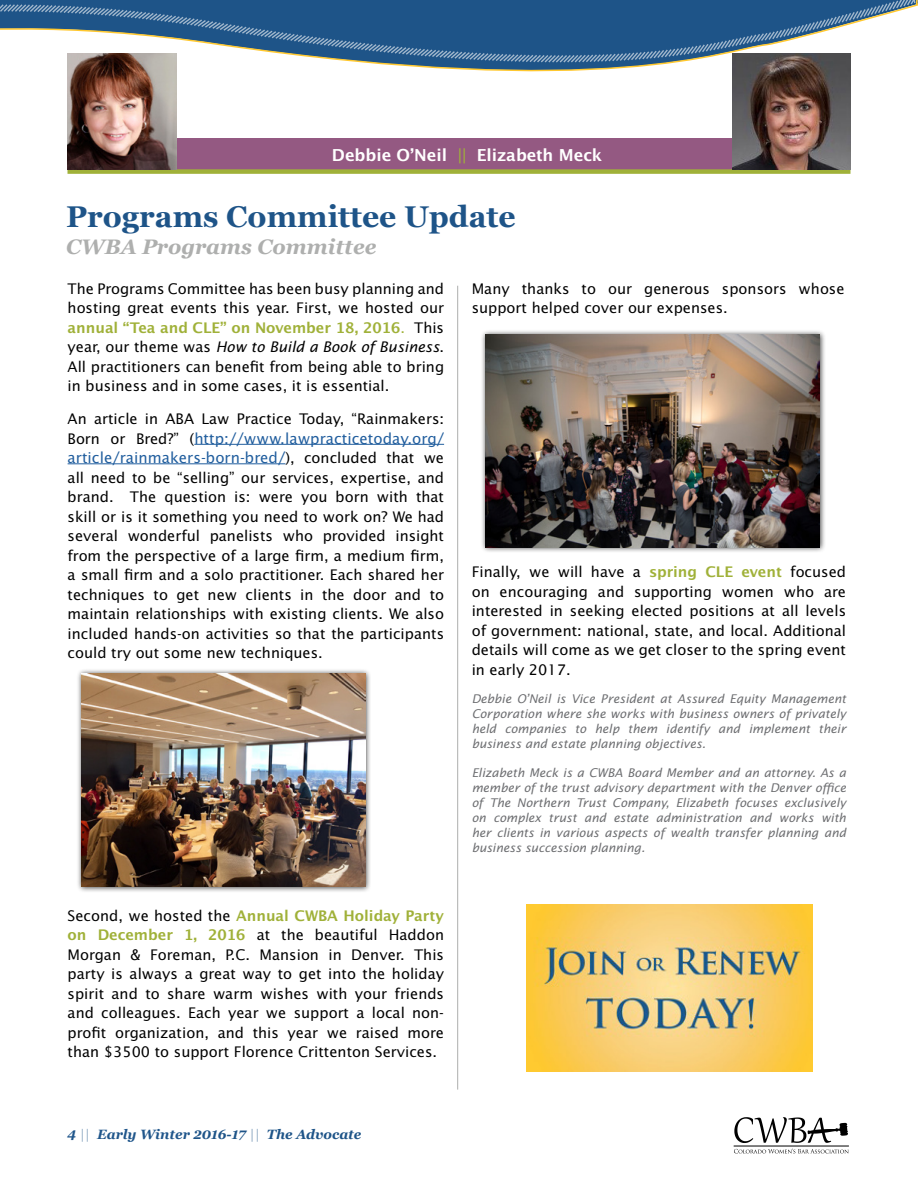
<style>
.page{position:relative;width:918px;height:1188px;background:#fff}
.page>*{position:absolute;margin:0;border:0;box-sizing:border-box;transform-origin:0 0}
.t1{font:700 30px "Georgia";color:#1e5488}
.t2{font:italic 700 21px "Georgia";color:#aeafae}
.t3{font:16.5px "Lucida San Dem";color:#fff}
.t4{font:15px/19.5px "Lucida Sans";color:#215e9e}
.t5{font:14.7px/19.5px "Lucida Sans";color:#000;text-align:justify}
.t6{font:14.7px "Lucida San Dem";color:#a0b139}
.t7{font:italic 700 13.5px "Georgia";color:#1e5488}
.t8{font:italic 12px/15px "Lucida Sans";color:#6d6e71;text-align:justify}
.s1{font-family:"Lucida Sans";color:#a0b139}
.s2{font-family:"Lucida Sans"}
.s3{font-family:"Lucida Sans";color:#000}
.s4{font-style:italic}
.s5{font-size:14.7px;color:#000}
.s6{font-family:"Lucida San Dem";color:#a0b139}
.s7{color:#20568b}
.s8{color:#a2b8cd}
</style>
<div class="page">
<svg style="left:67px;top:64px;width:784px;height:39px"></svg>
<svg style="left:0;top:0;width:912px;height:64px"></svg>
<svg style="left:912px;top:0;width:6px;height:8px"></svg>
<hr style="left:194px;top:444px;width:250px;height:1px;background:#215e9e">
<hr style="left:68px;top:463px;width:217px;height:1px;background:#215e9e">
<div style="left:76px;top:669px;width:295px;height:224px;background:#000;opacity:.75"></div>
<img style="left:81px;top:673px;width:284px;height:213px">
<div style="left:480px;top:329px;width:346px;height:224px;background:#000;opacity:.75"></div>
<img style="left:485px;top:334px;width:335px;height:213px">
<hr style="left:457px;top:286px;width:1px;height:804px;background:#aeafae">
<div style="left:80px;top:138px;width:710px;height:33px;background:#945982"></div>
<div style="left:68px;top:169px;width:782px;height:5px;background:#a0b139"></div>
<img style="left:68px;top:54px;width:109px;height:115px">
<img style="left:733px;top:54px;width:117px;height:115px">
<img style="left:527px;top:905px;width:285px;height:166px">
<svg style="left:734px;top:1149px;width:115px;height:5px"></svg>
<hr style="left:734px;top:1146px;width:115px;height:1px;background:#010101">
<svg style="left:734px;top:1117px;width:114px;height:26px"></svg>
<p class="t3" style="left:332px;top:145px;width:272px">Debbie O’Neil <span class="s1">||</span> Elizabeth Meck</p>
<h1 class="t1" style="left:66px;top:200px;width:451px">Programs Committee Update</h1>
<h2 class="t2" style="left:66px;top:235px;width:312px">CWBA Programs Committee</h2>
<p class="t5" style="left:68px;top:278px;width:378px">The Programs Committee has been busy planning and hosting great events this year. First, we hosted our</p>
<p class="t6" style="left:68px;top:319px;width:378px">annual “Tea and CLE” on November 18, 2016<span class="s2">.</span> <span class="s3">This</span></p>
<p class="t5" style="left:68px;top:337px;width:378px">year, our theme was <span class="s4">How to Build a Book of Business</span>.<br>All practitioners can benefit from being able to bring in business and in some cases, it is essential.</p>
<p class="t5" style="left:68px;top:409px;width:378px">An article in ABA Law Practice Today, “Rainmakers:</p>
<p class="t4" style="left:68px;top:428px;width:378px"><span class="s5">Born or Bred?” (</span>http://www.lawpracticetoday.org/ article/rainmakers-born-bred/<span class="s5">), concluded that we</span></p>
<p class="t5" style="left:68px;top:467px;width:378px">all need to be “selling” our services, expertise, and brand. The question is: were you born with that skill or is it something you need to work on? We had several wonderful panelists who provided insight from the perspective of a large firm, a medium firm, a small firm and a solo practitioner. Each shared her techniques to get new clients in the door and to maintain relationships with existing clients. We also included hands-on activities so that the participants could try out some new techniques.</p>
<p class="t6" style="left:68px;top:907px;width:378px"><span class="s3">Second, we hosted the</span> Annual CWBA Holiday Party</p>
<p class="t5" style="left:68px;top:925px;width:378px"><span class="s6">on December 1, 2016</span> at the beautiful Haddon Morgan &amp; Foreman, P.C. Mansion in Denver. This party is always a great way to get into the holiday spirit and to share warm wishes with your friends and colleagues. Each year we support a local non&shy;profit organization, and this year we raised more than $3500 to support Florence Crittenton Services.</p>
<p class="t7" style="left:68px;top:1127px;width:295px"><span class="s7">4</span> <span class="s8">||</span> <span class="s7">Early Winter</span> 2016-17 <span class="s8">||</span> The Advocate</p>
<p class="t5" style="left:472px;top:278px;width:374px">Many thanks to our generous sponsors whose support helped cover our expenses.</p>
<p class="t5" style="left:472px;top:562px;width:376px">Finally, we will have a <span class="s6">spring CLE event</span> focused on encouraging and supporting women who are interested in seeking elected positions at all levels of government: national, state, and local. Additional details will come as we get closer to the spring event in early 2017.</p>
<p class="t8" style="left:472px;top:691px;width:376px">Debbie O’Neil is Vice President at Assured Equity Management Corporation where she works with business owners of privately held companies to help them identify and implement their business and estate planning objectives.</p>
<p class="t8" style="left:472px;top:765px;width:376px">Elizabeth Meck is a CWBA Board Member and an attorney. As a member of the trust advisory department with the Denver office of The Northern Trust Company, Elizabeth focuses exclusively on complex trust and estate administration and works with her clients in various aspects of wealth transfer planning and business succession planning.</p>
</div>
